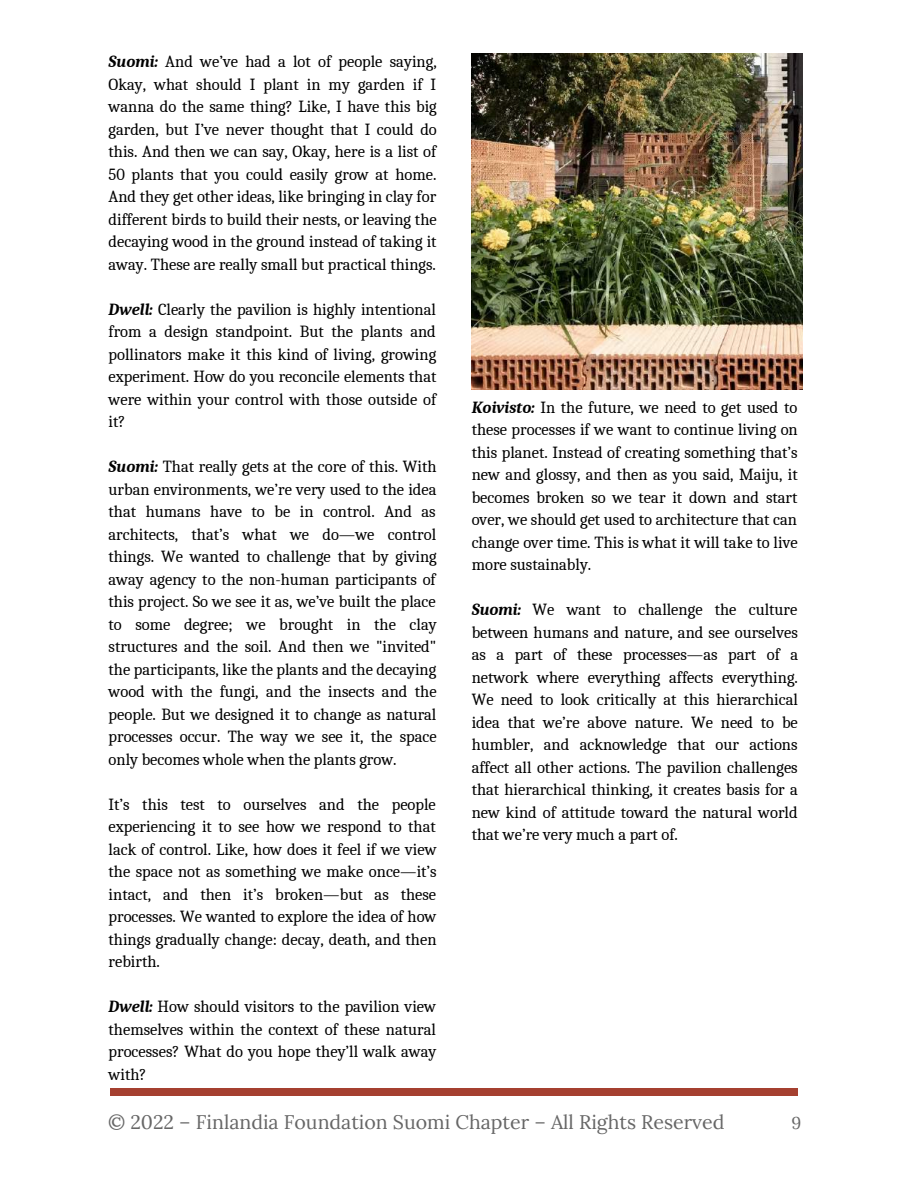
<style>
.page{position:relative;width:918px;height:1188px;background:#fff}
.page>*{position:absolute;margin:0;border:0;box-sizing:border-box;transform-origin:0 0}
.t1{font:19.65px "Lora";color:#666}
.t2{font:17.1px "Lora";color:#666}
.t3{font:16.5px/22.5px "Caladea";color:#000;text-align:justify}
.s1{font-weight:700;font-style:italic}
</style>
<div class="page">
<div style="left:110px;top:1089px;width:688px;height:6px;background:#a54030"></div>
<img style="left:472px;top:53px;width:330px;height:337px">
<p class="t3" style="left:109px;top:51px;width:330px"><span class="s1">Suomi:</span> And we’ve had a lot of people saying, Okay, what should I plant in my garden if I wanna do the same thing? Like, I have this big garden, but I’ve never thought that I could do this. And then we can say, Okay, here is a list of 50 plants that you could easily grow at home.<br>And they get other ideas, like bringing in clay for different birds to build their nests, or leaving the decaying wood in the ground instead of taking it away. These are really small but practical things.</p>
<p class="t3" style="left:109px;top:298px;width:329px"><span class="s1">Dwell:</span> Clearly the pavilion is highly intentional from a design standpoint. But the plants and pollinators make it this kind of living, growing experiment. How do you reconcile elements that were within your control with those outside of it?</p>
<p class="t3" style="left:109px;top:456px;width:330px"><span class="s1">Suomi:</span> That really gets at the core of this. With urban environments, we’re very used to the idea that humans have to be in control. And as architects, that’s what we do—we control things. We wanted to challenge that by giving away agency to the non-human participants of this project. So we see it as, we’ve built the place to some degree; we brought in the clay structures and the soil. And then we "invited" the participants, like the plants and the decaying wood with the fungi, and the insects and the people. But we designed it to change as natural processes occur. The way we see it, the space only becomes whole when the plants grow.</p>
<p class="t3" style="left:109px;top:793px;width:330px">It’s this test to ourselves and the people experiencing it to see how we respond to that lack of control. Like, how does it feel if we view the space not as something we make once—it’s intact, and then it’s broken—but as these processes. We wanted to explore the idea of how things gradually change: decay, death, and then rebirth.</p>
<p class="t3" style="left:109px;top:996px;width:329px"><span class="s1">Dwell:</span> How should visitors to the pavilion view themselves within the context of these natural processes? What do you hope they’ll walk away with?</p>
<p class="t3" style="left:472px;top:396px;width:328px"><span class="s1">Koivisto:</span> In the future, we need to get used to these processes if we want to continue living on this planet. Instead of creating something that’s new and glossy, and then as you said, Maiju, it becomes broken so we tear it down and start over, we should get used to architecture that can change over time. This is what it will take to live more sustainably.</p>
<p class="t3" style="left:472px;top:599px;width:328px"><span class="s1">Suomi:</span> We want to challenge the culture between humans and nature, and see ourselves as a part of these processes—as part of a network where everything affects everything.<br>We need to look critically at this hierarchical idea that we’re above nature. We need to be humbler, and acknowledge that our actions affect all other actions. The pavilion challenges that hierarchical thinking, it creates basis for a new kind of attitude toward the natural world that we’re very much a part of.</p>
<p class="t1" style="left:108px;top:1109px;width:618px">© 2022 – Finlandia Foundation Suomi Chapter – All Rights Reserved</p>
<p class="t2" style="left:791px;top:1112px;width:11px">9</p>
</div>
